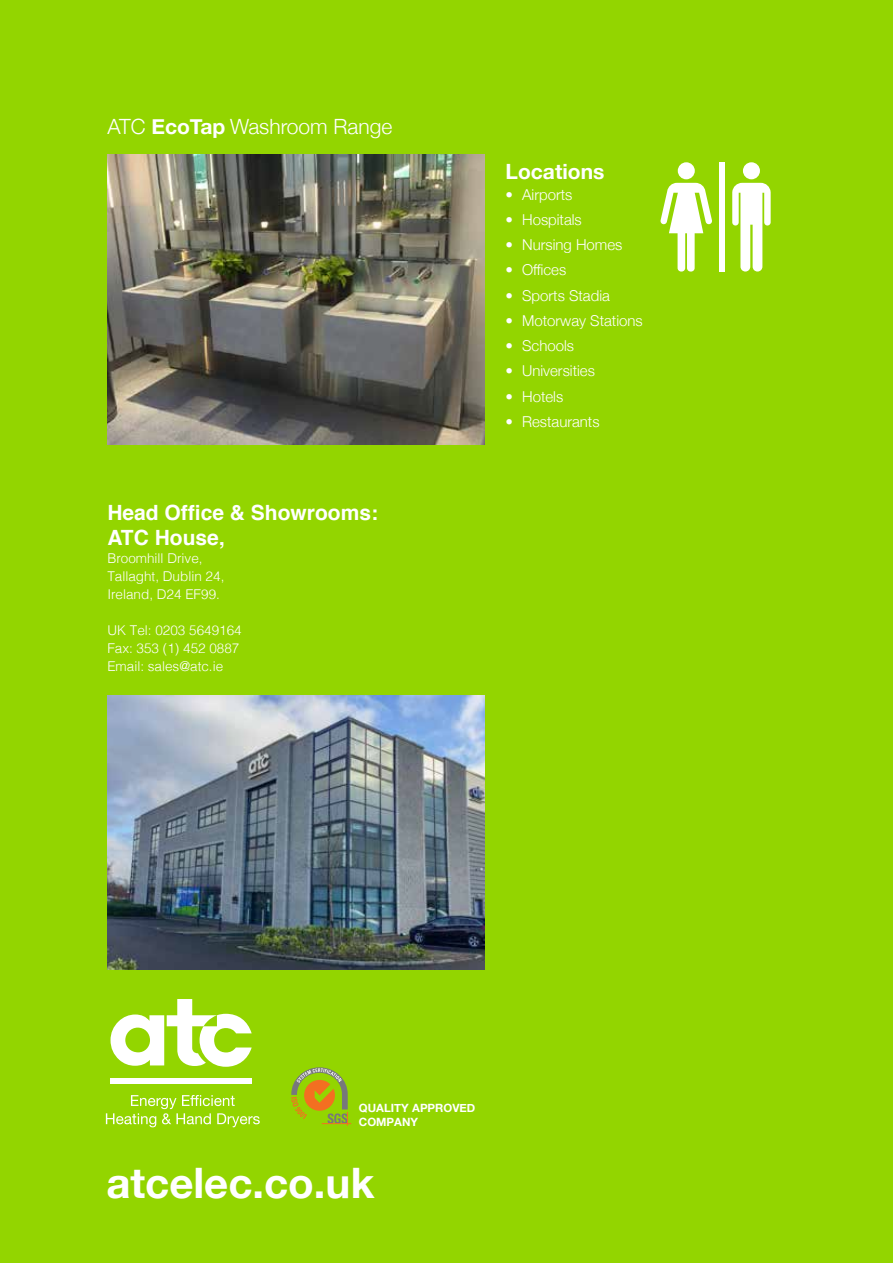
<style>
.page{position:relative;width:893px;height:1263px;background:#93d500}
.page>*{position:absolute;margin:0;border:0;box-sizing:border-box;transform-origin:0 0}
.t1{font:700 42px "Helvetica Neue";color:#fff}
.t2{font:700 21px/25.5px "Helvetica";color:#fff}
.t3{font:300 21px "Helvetica Neue";color:#fff}
.t4{font:700 21px "Helvetica Neue";color:#fff}
.t5{font:300 15px "Helvetica Neue";color:#fff}
.t6{font:300 13.5px/18px "Helvetica";color:#fff}
.t7{font:700 11.4px/13.6px "Helvetica Neue";color:#fff}
.s1{font-weight:700}
</style>
<div class="page">
<img style="left:107px;top:155px;width:378px;height:290px">
<img style="left:107px;top:696px;width:378px;height:274px">
<div style="left:110px;top:1078px;width:141px;height:5px;background:#fff"></div>
<svg style="left:111px;top:999px;width:141px;height:68px"></svg>
<svg style="left:106px;top:1095px;width:154px;height:32px"></svg>
<svg style="left:291px;top:1067px;width:60px;height:59px"></svg>
<div style="left:743px;top:162px;width:17px;height:17px;background:#fff;border-radius:50%"></div>
<div style="left:678px;top:162px;width:17px;height:17px;background:#fff;border-radius:50%"></div>
<svg style="left:732px;top:183px;width:39px;height:89px"></svg>
<svg style="left:660px;top:183px;width:52px;height:89px"></svg>
<div style="left:720px;top:162px;width:5px;height:110px;background:#fff"></div>
<h2 class="t3" style="left:107px;top:110px;width:286px">ATC <span class="s1">EcoTap</span> Washroom Range</h2>
<h2 class="t2" style="left:107px;top:500px;width:272px">Head Office &amp; Showrooms:<br>ATC House,</h2>
<p class="t6" style="left:107px;top:548px;width:119px">Broomhill Drive,<br>Tallaght, Dublin 24,<br>Ireland, D24 EF99.</p>
<p class="t6" style="left:107px;top:620px;width:136px">UK Tel: 0203 5649164<br>Fax: 353 (1) 452 0887<br>Email: sales@atc.ie</p>
<h2 class="t4" style="left:506px;top:155px;width:100px">Locations</h2>
<p class="t5" style="left:506px;top:182px;width:68px">• Airports</p>
<p class="t5" style="left:506px;top:207px;width:78px">• Hospitals</p>
<p class="t5" style="left:506px;top:233px;width:118px">• Nursing Homes</p>
<p class="t5" style="left:506px;top:258px;width:62px">• Offices</p>
<p class="t5" style="left:506px;top:283px;width:106px">• Sports Stadia</p>
<p class="t5" style="left:506px;top:308px;width:139px">• Motorway Stations</p>
<p class="t5" style="left:506px;top:334px;width:70px">• Schools</p>
<p class="t5" style="left:506px;top:359px;width:91px">• Universities</p>
<p class="t5" style="left:506px;top:384px;width:59px">• Hotels</p>
<p class="t5" style="left:506px;top:409px;width:96px">• Restaurants</p>
<p class="t7" style="left:359px;top:1101px;width:118px">QUALITY APPROVED<br>COMPANY</p>
<h1 class="t1" style="left:106px;top:1150px;width:270px">atcelec.co.uk</h1>
</div>
